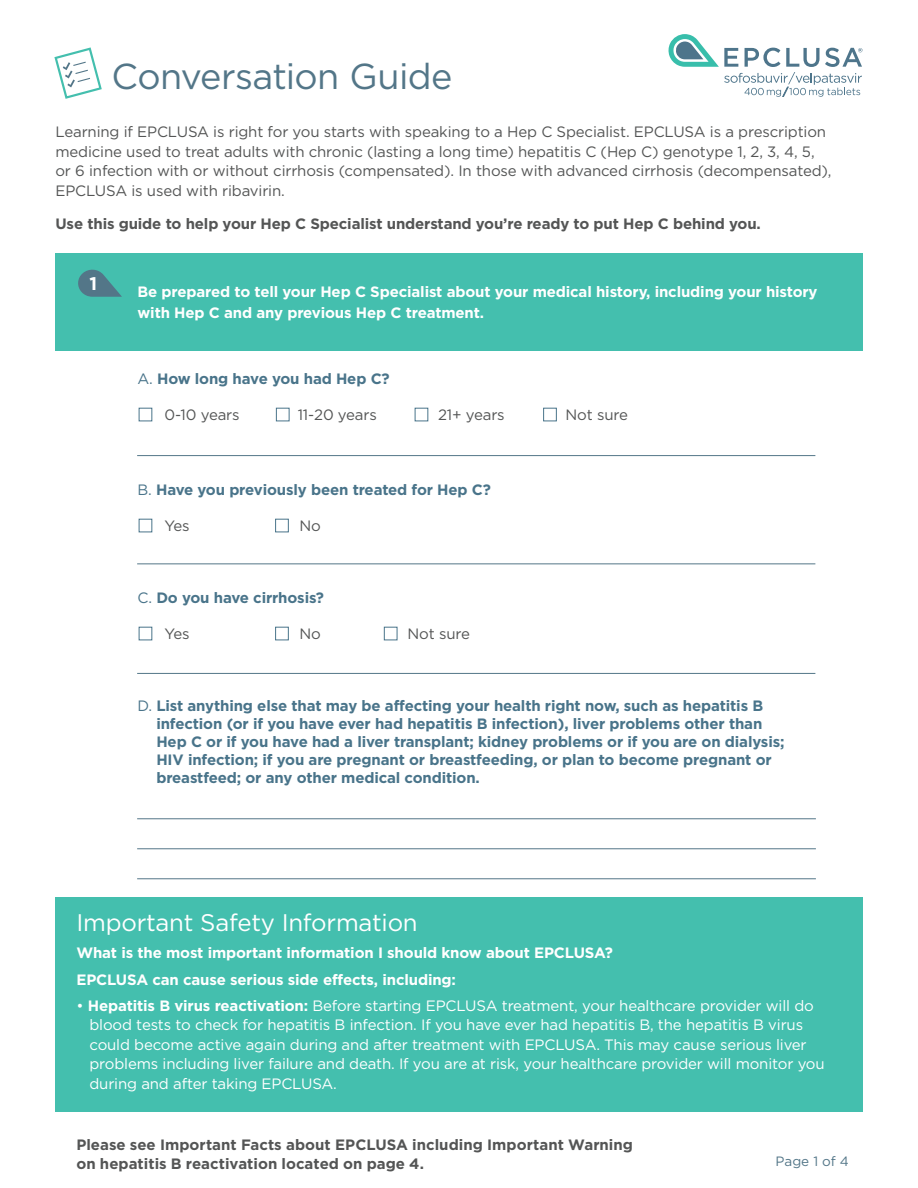
<style>
.page{position:relative;width:918px;height:1188px;background:#fff}
.page>*{position:absolute;margin:0;border:0;box-sizing:border-box;transform-origin:0 0}
.t1{font:36px "Gotham";letter-spacing:-.015em;color:#537688}
.t2{font:24px "Gotham";letter-spacing:-.01em;color:#fff}
.t3{font:700 18.3px "Gotham";color:#fff}
.t4{font:700 15px/18px "Gotham";letter-spacing:-.01em;color:#49748a}
.t5{font:15px/19.5px "Gotham";letter-spacing:-.01em;color:#fff}
.t6{font:15px/19.5px "Gotham";letter-spacing:-.01em;color:#545555}
.t7{font:700 15px/21px "Gotham";letter-spacing:-.01em;color:#fff}
.t8{font:700 15px/19.5px "Gotham";letter-spacing:-.005em;color:#545555}
.t9{font:13.5px "Gotham";color:#537688}
.s1{font-weight:400}
.s2{font-weight:700}
</style>
<div class="page">
<div style="left:55px;top:253px;width:807px;height:97px;background:#44bfae"></div>
<div style="left:55px;top:897px;width:807px;height:214px;background:#44bfae"></div>
<svg style="left:78px;top:269px;width:44px;height:28px"></svg>
<div style="left:139px;top:408px;width:13px;height:13px;border:1px solid #49748a"></div>
<div style="left:276px;top:408px;width:14px;height:13px;border:1px solid #49748a"></div>
<div style="left:139px;top:519px;width:13px;height:13px;border:1px solid #49748a"></div>
<div style="left:139px;top:627px;width:13px;height:13px;border:1px solid #49748a"></div>
<div style="left:275px;top:519px;width:14px;height:13px;border:1px solid #49748a"></div>
<div style="left:275px;top:627px;width:14px;height:13px;border:1px solid #49748a"></div>
<div style="left:415px;top:408px;width:13px;height:13px;border:1px solid #49748a"></div>
<div style="left:543px;top:408px;width:14px;height:13px;border:1px solid #49748a"></div>
<hr style="left:137px;top:455px;width:678px;height:1px;background:#537688">
<hr style="left:137px;top:563px;width:678px;height:1px;background:#537688">
<hr style="left:137px;top:673px;width:678px;height:1px;background:#537688">
<div style="left:384px;top:627px;width:13px;height:13px;border:1px solid #49748a"></div>
<hr style="left:137px;top:818px;width:679px;height:1px;background:#537688">
<hr style="left:137px;top:848px;width:679px;height:1px;background:#537688">
<hr style="left:137px;top:878px;width:679px;height:1px;background:#537688">
<svg style="left:54px;top:47px;width:48px;height:52px"></svg>
<svg style="left:669px;top:34px;width:193px;height:63px"></svg>
<p class="t1" style="left:111px;top:57px;width:343px">Conversation Guide</p>
<p class="t6" style="left:55px;top:122px;width:778px">Learning if EPCLUSA is right for you starts with speaking to a Hep C Specialist. EPCLUSA is a prescription medicine used to treat adults with chronic (lasting a long time) hepatitis C (Hep C) genotype 1, 2, 3, 4, 5, or 6 infection with or without cirrhosis (compensated). In those with advanced cirrhosis (decompensated), EPCLUSA is used with ribavirin.</p>
<p class="t8" style="left:55px;top:213px;width:707px">Use this guide to help your Hep C Specialist understand you’re ready to put Hep C behind you.</p>
<p class="t3" style="left:90px;top:273px;width:9px">1</p>
<p class="t7" style="left:138px;top:281px;width:682px">Be prepared to tell your Hep C Specialist about your medical history, including your history with Hep C and any previous Hep C treatment.</p>
<p class="t4" style="left:138px;top:369px;width:254px"><span class="s1">A.</span> How long have you had Hep C?</p>
<p class="t6" style="left:165px;top:405px;width:77px">0-10 years</p>
<p class="t6" style="left:298px;top:405px;width:81px">11-20 years</p>
<p class="t6" style="left:438px;top:405px;width:68px">21+ years</p>
<p class="t6" style="left:566px;top:405px;width:64px">Not sure</p>
<p class="t4" style="left:138px;top:480px;width:355px"><span class="s1">B.</span> Have you previously been treated for Hep C?</p>
<p class="t6" style="left:165px;top:516px;width:27px">Yes</p>
<p class="t6" style="left:300px;top:516px;width:23px">No</p>
<p class="t4" style="left:138px;top:588px;width:188px"><span class="s1">C.</span> Do you have cirrhosis?</p>
<p class="t6" style="left:165px;top:624px;width:27px">Yes</p>
<p class="t6" style="left:300px;top:624px;width:23px">No</p>
<p class="t6" style="left:408px;top:624px;width:64px">Not sure</p>
<p class="t4" style="left:156px;top:696px;width:630px;text-indent:-19px"><span class="s1">D.</span> List anything else that may be affecting your health right now, such as hepatitis B infection (or if you have ever had hepatitis B infection), liver problems other than Hep C or if you have had a liver transplant; kidney problems or if you are on dialysis; HIV infection; if you are pregnant or breastfeeding, or plan to become pregnant or breastfeed; or any other medical condition.</p>
<p class="t2" style="left:76px;top:910px;width:343px">Important Safety Information</p>
<p class="t7" style="left:76px;top:942px;width:538px">What is the most important information I should know about EPCLUSA?</p>
<p class="t7" style="left:76px;top:968px;width:381px">EPCLUSA can cause serious side effects, including:</p>
<p class="t5" style="left:89px;top:996px;width:737px;text-indent:-13px">• <span class="s2">Hepatitis B virus reactivation:</span> Before starting EPCLUSA treatment, your healthcare provider will do blood tests to check for hepatitis B infection. If you have ever had hepatitis B, the hepatitis B virus could become active again during and after treatment with EPCLUSA. This may cause serious liver problems including liver failure and death. If you are at risk, your healthcare provider will monitor you during and after taking EPCLUSA.</p>
<p class="t8" style="left:76px;top:1134px;width:558px">Please see Important Facts about EPCLUSA including Important Warning on hepatitis B reactivation located on page 4.</p>
<p class="t9" style="left:776px;top:1154px;width:75px">Page 1 of 4</p>
</div>
